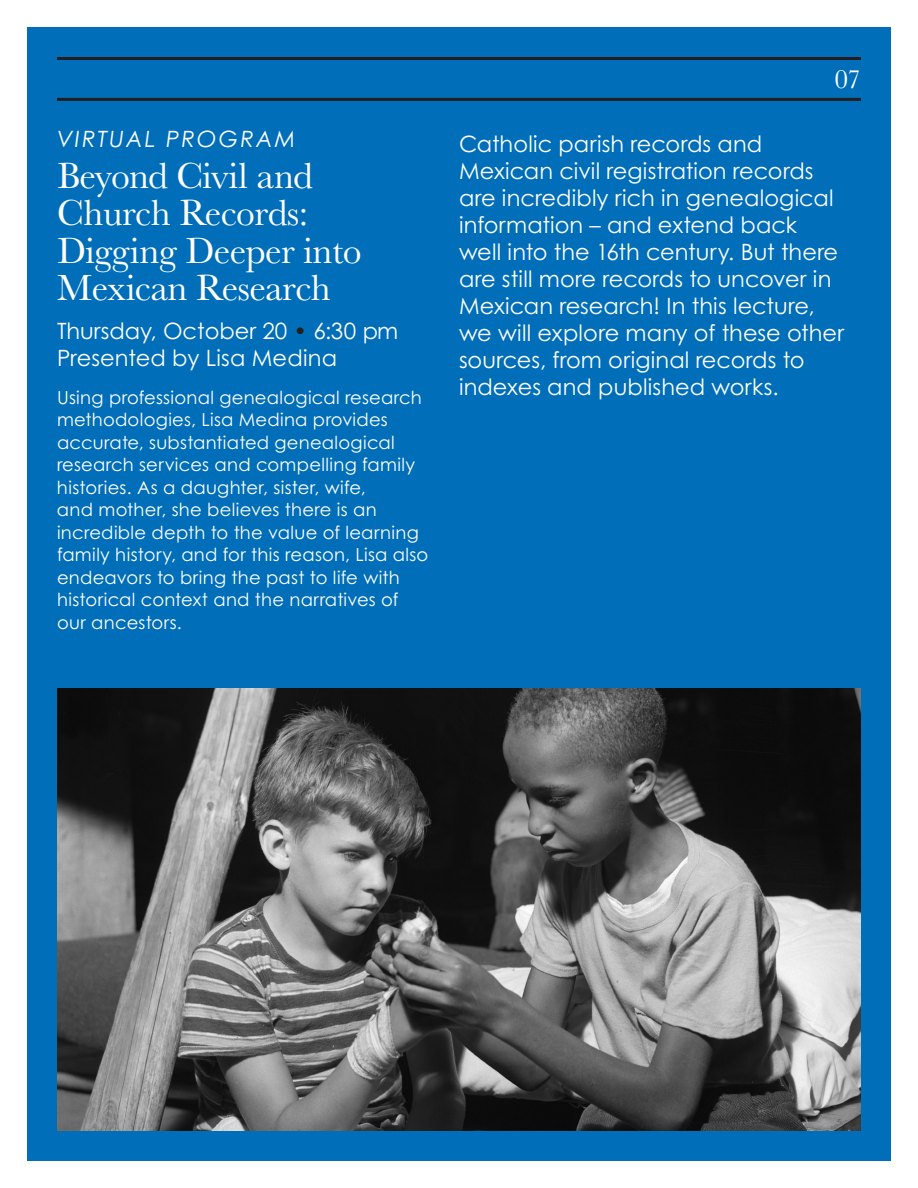
<style>
.page{position:relative;width:918px;height:1188px;background:#fff}
.page>*{position:absolute;margin:0;border:0;box-sizing:border-box;transform-origin:0 0}
.t1{font:37.5px/37.5px "Baskerville URW";letter-spacing:-.015em;color:#fff}
.t2{font:27.15px "Baskerville URW";color:#fff}
.t3{font:22.5px/27px "Century Gothic Pro";color:#fff}
.t4{font:italic 22.5px "Century Gothic Pro";letter-spacing:.09em;color:#fff}
.t5{font:18px/22.5px "Century Gothic Pro";letter-spacing:.015em;color:#fff}
.s1{color:#231f20}
</style>
<div class="page">
<div style="left:27px;top:27px;width:864px;height:1134px;background:#006eb9"></div>
<hr style="left:57px;top:57px;width:804px;height:3px;background:#231f20">
<hr style="left:57px;top:98px;width:804px;height:3px;background:#231f20">
<img style="left:57px;top:689px;width:804px;height:442px">
<p class="t4" style="left:57px;top:126px;width:240px">VIRTUAL PROGRAM</p>
<p class="t1" style="left:57px;top:156px;width:306px">Beyond Civil and<br>Church Records:<br>Digging Deeper into<br>Mexican Research</p>
<p class="t3" style="left:57px;top:317px;width:343px">Thursday, October 20 <span class="s1">•</span> 6:30 pm<br>Presented by Lisa Medina</p>
<p class="t5" style="left:57px;top:386px;width:373px">Using professional genealogical research methodologies, Lisa Medina provides accurate, substantiated genealogical research services and compelling family histories. As a daughter, sister, wife,<br>and mother, she believes there is an incredible depth to the value of learning family history, and for this reason, Lisa also endeavors to bring the past to life with historical context and the narratives of our ancestors.</p>
<p class="t2" style="left:835px;top:61px;width:28px">07</p>
<p class="t3" style="left:459px;top:130px;width:387px">Catholic parish records and Mexican civil registration records are incredibly rich in genealogical information – and extend back well into the 16th century. But there are still more records to uncover in Mexican research! In this lecture, we will explore many of these other sources, from original records to indexes and published works.</p>
</div>
